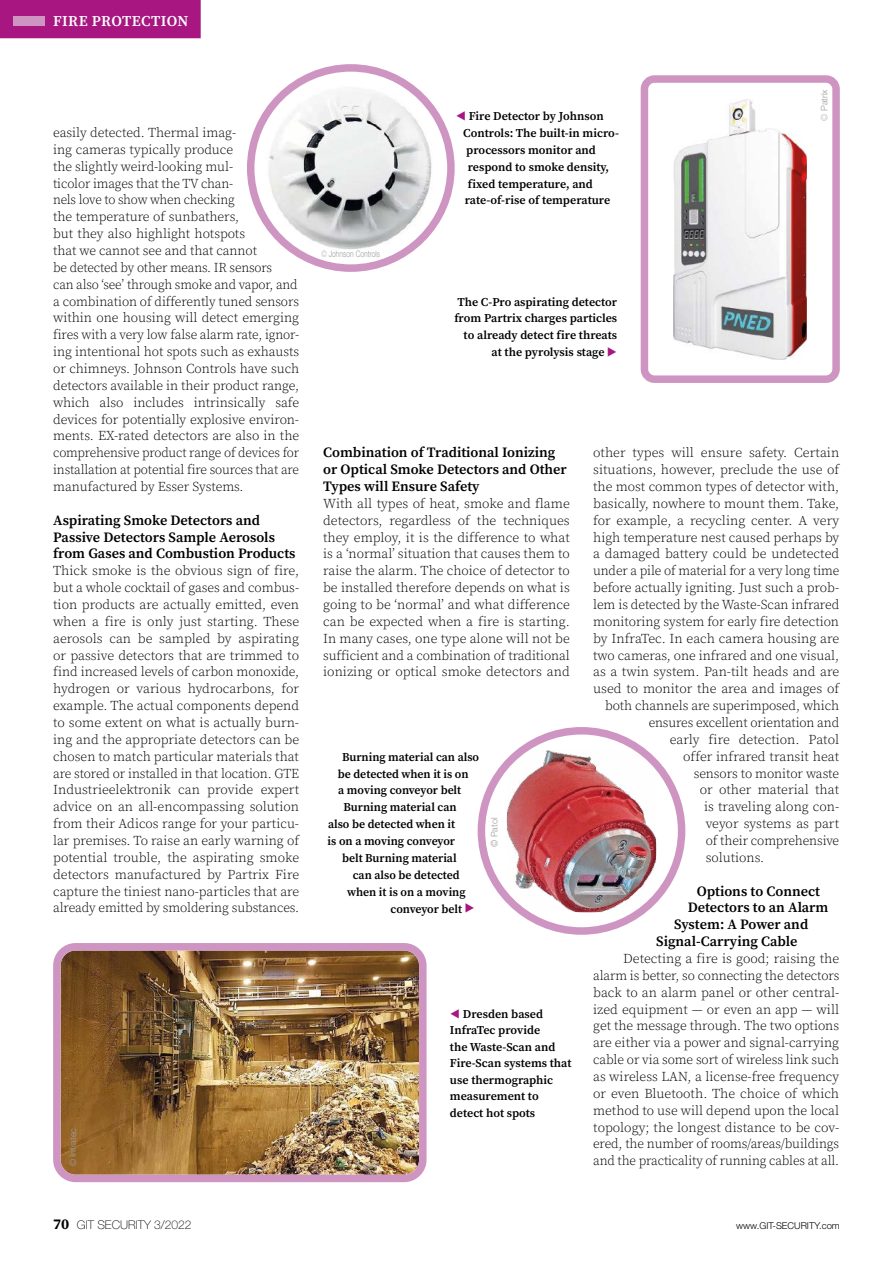
<style>
.page{position:relative;width:893px;height:1263px;background:#fff}
.page>*{position:absolute;margin:0;border:0;box-sizing:border-box;transform-origin:0 0}
.t1{font:600 15px "Source Serif Pro";letter-spacing:.02em;color:#fff}
.t2{font:600 14.25px/16.8px "Source Serif Pro";color:#000}
.t3{font:300 13.5px/16.8px "Source Serif Pro";letter-spacing:-.005em;color:#000;text-align:justify}
.t4{font:600 12px/16.5px "Source Serif Pro";color:#000}
.t5{font:100 12px "Helvetica Neue LT Std";color:#000}
.t6{font:300 9.45px "Helvetica Neue LT Std";color:#000}
.t7{font:300 9px "Helvetica Neue LT Std";color:#9d9d9c}
.t8{font:300 9px "Helvetica Neue LT Std";color:#9d9d9c;scale:.75 1}
.s1{font-weight:100}
.s2{color:#a71681}
.s3{font-family:"Source Serif Pro";font-weight:700;font-size:15px}
</style>
<div class="page">
<img style="left:674px;top:99px;width:133px;height:260px">
<div style="left:641px;top:75px;width:199px;height:308px;border:8px solid #cf95c2;border-radius:10px"></div>
<img style="left:62px;top:952px;width:356px;height:221px">
<div style="left:53px;top:943px;width:374px;height:239px;border:8px solid #cf95c2;border-radius:19px"></div>
<svg style="left:481px;top:731px;width:201px;height:200px"></svg>
<img style="left:507px;top:749px;width:149px;height:163px">
<div style="left:478px;top:727px;width:207px;height:208px;border:8px solid #cf95c2;border-radius:50%"></div>
<img style="left:255px;top:77px;width:191px;height:182px">
<div style="left:247px;top:64px;width:208px;height:208px;border:8px solid #cf95c2;border-radius:50%"></div>
<div style="left:0;top:0;width:201px;height:38px;background:#a71681"></div>
<div style="left:13px;top:16px;width:32px;height:10px;background:#cf95c2"></div>
<p class="t1" style="left:53px;top:12px;width:135px">Fire Protection</p>
<p class="t3" style="left:53px;top:125px;width:248px;text-align:left">easily detected. Thermal imag-<br>ing cameras typically produce<br>the slightly weird-looking mul-<br>ticolor images that the TV chan-<br>nels love to show when checking<br>the temperature of sunbathers,<br>but they also highlight hotspots<br>that we cannot see and that cannot<br>be detected by other means. IR sensors<br>can also ‘see’ through smoke and vapor, and a combination of differently tuned sensors within one housing will detect emerging fires with a very low false alarm rate, ignor&shy;ing intentional hot spots such as exhausts or chimneys. Johnson Controls have such detectors available in their product range, which also includes intrinsically safe devices for potentially explosive environ&shy;ments. EX-rated detectors are also in the comprehensive product range of devices for installation at potential fire sources that are manufactured by Esser Systems.</p>
<p class="t2" style="left:53px;top:512px;width:244px">Aspirating Smoke Detectors and<br>Passive Detectors Sample Aerosols from Gases and Combustion Products</p>
<p class="t3" style="left:53px;top:563px;width:248px">Thick smoke is the obvious sign of fire, but a whole cocktail of gases and combus&shy;tion products are actually emitted, even when a fire is only just starting. These aerosols can be sampled by aspirating or passive detectors that are trimmed to find increased levels of carbon monoxide, hydrogen or various hydrocarbons, for example. The actual components depend to some extent on what is actually burn&shy;ing and the appropriate detectors can be chosen to match particular materials that are stored or installed in that location. GTE Industrieelektronik can provide expert advice on an all-encompassing solution from their Adicos range for your particu&shy;lar premises. To raise an early warning of potential trouble, the aspirating smoke detectors manufactured by Partrix Fire capture the tiniest nano-particles that are already emitted by smoldering substances.</p>
<p class="t7" style="left:67px;top:1166px;width:40px;rotate:-90deg">© Infratec</p>
<p class="t8" style="left:322px;top:248px;width:80px"><span class="s1">©</span> Johnson Controls</p>
<p class="t4" style="left:456px;top:108px;width:149px"><span class="s2">◀</span> Fire Detector by Johnson</p>
<p class="t4" style="left:463px;top:125px;width:157px">Controls: The built-in micro-</p>
<p class="t4" style="left:466px;top:142px;width:131px">processors monitor and</p>
<p class="t4" style="left:468px;top:159px;width:143px">respond to smoke density,</p>
<p class="t4" style="left:468px;top:176px;width:127px">fixed temperature, and</p>
<p class="t4" style="left:465px;top:193px;width:147px">rate-of-rise of temperature</p>
<p class="t4" style="left:454px;top:294px;width:164px;text-align:right">The C-Pro aspirating detector from Partrix charges particles to already detect fire threats at the pyrolysis stage <span class="s2">▶</span></p>
<p class="t7" style="left:819px;top:121px;width:33px;rotate:-90deg"><span class="s1">©</span> Patrix</p>
<p class="t2" style="left:323px;top:445px;width:245px">Combination of Traditional -Ionizing or Optical Smoke Detectors and Other<br>Types will Ensure Safety</p>
<p class="t3" style="left:323px;top:495px;width:248px">With all types of heat, smoke and flame detectors, regardless of the techniques they employ, it is the difference to what is a ‘normal’ situation that causes them to raise the alarm. The choice of detector to be installed therefore depends on what is going to be ‘normal’ and what difference can be expected when a fire is starting.<br>In many cases, one type alone will not be sufficient and a combination of traditional ionizing or optical smoke detectors and</p>
<p class="t4" style="left:342px;top:749px;width:139px">Burning material can also</p>
<p class="t4" style="left:338px;top:766px;width:132px">be detected when it is on</p>
<p class="t4" style="left:338px;top:783px;width:124px">a moving conveyor belt</p>
<p class="t4" style="left:344px;top:799px;width:115px">Burning material can</p>
<p class="t4" style="left:328px;top:816px;width:129px">also be detected when it</p>
<p class="t4" style="left:328px;top:833px;width:129px">is on a moving conveyor</p>
<p class="t4" style="left:342px;top:850px;width:116px">belt Burning material</p>
<p class="t4" style="left:353px;top:867px;width:108px">can also be detected</p>
<p class="t4" style="left:347px;top:884px;width:120px">when it is on a moving</p>
<p class="t4" style="left:391px;top:901px;width:86px">conveyor belt <span class="s2">▶</span></p>
<p class="t7" style="left:489px;top:847px;width:31px;rotate:-90deg">© Patol</p>
<p class="t4" style="left:450px;top:1006px;width:123px"><span class="s2">◀</span> Dresden based<br>InfraTec provide<br>the Waste-Scan and<br>Fire-Scan systems that use thermographic measurement to detect hot spots</p>
<p class="t3" style="left:593px;top:445px;width:248px">other types will ensure safety. Certain</p>
<p class="t3" style="left:593px;top:462px;width:248px">situations, however, preclude the use of</p>
<p class="t3" style="left:593px;top:479px;width:248px">the most common types of detector with,</p>
<p class="t3" style="left:593px;top:495px;width:248px">basically, nowhere to mount them. Take,</p>
<p class="t3" style="left:593px;top:512px;width:247px">for example, a recycling center. A very</p>
<p class="t3" style="left:593px;top:529px;width:248px">high temperature nest caused perhaps by</p>
<p class="t3" style="left:593px;top:546px;width:248px">a damaged battery could be undetected</p>
<p class="t3" style="left:593px;top:563px;width:248px">under a pile of material for a very long time</p>
<p class="t3" style="left:593px;top:580px;width:247px">before actually igniting. Just such a prob-</p>
<p class="t3" style="left:593px;top:597px;width:248px">lem is detected by the Waste-Scan infrared</p>
<p class="t3" style="left:593px;top:613px;width:247px">monitoring system for early fire detection</p>
<p class="t3" style="left:593px;top:630px;width:248px">by InfraTec. In each camera housing are</p>
<p class="t3" style="left:593px;top:647px;width:247px">two cameras, one infrared and one visual,</p>
<p class="t3" style="left:593px;top:664px;width:248px">as a twin system. Pan-tilt heads and are</p>
<p class="t3" style="left:593px;top:681px;width:247px">used to monitor the area and images of</p>
<p class="t3" style="left:605px;top:698px;width:235px">both channels are superimposed, which</p>
<p class="t3" style="left:649px;top:715px;width:192px">ensures excellent orientation and</p>
<p class="t3" style="left:670px;top:731px;width:171px">early fire detection. Patol</p>
<p class="t3" style="left:683px;top:748px;width:157px">offer infrared transit heat</p>
<p class="t3" style="left:694px;top:765px;width:147px">sensors to monitor waste</p>
<p class="t3" style="left:700px;top:782px;width:141px">or other material that</p>
<p class="t3" style="left:704px;top:799px;width:137px">is traveling along con-</p>
<p class="t3" style="left:706px;top:816px;width:135px">veyor systems as part</p>
<p class="t3" style="left:706px;top:833px;width:135px">of their comprehensive</p>
<p class="t3" style="left:706px;top:849px;width:60px">solutions.</p>
<p class="t2" style="left:697px;top:883px;width:125px">Options to Connect</p>
<p class="t2" style="left:688px;top:900px;width:142px">Detectors to an Alarm</p>
<p class="t2" style="left:674px;top:917px;width:136px">System: A Power and</p>
<p class="t2" style="left:656px;top:933px;width:143px">Signal-Carrying Cable</p>
<p class="t3" style="left:593px;top:951px;width:248px;text-indent:30px">Detecting a fire is good; raising the alarm is better, so connecting the detectors back to an alarm panel or other central&shy;ized equipment — or even an app — will get the message through. The two options are either via a power and signal-carrying cable or via some sort of wireless link such as wireless LAN, a license-free frequency or even Bluetooth. The choice of which method to use will depend upon the local topology; the longest distance to be cov&shy;ered, the number of rooms/areas/buildings and the practicality of running cables at all.</p>
<p class="t5" style="left:53px;top:1218px;width:140px"><span class="s3">70</span> GIT SECURITY 3/2022</p>
<p class="t6" style="left:736px;top:1220px;width:105px">www.GIT-SECURITY.com</p>
</div>
